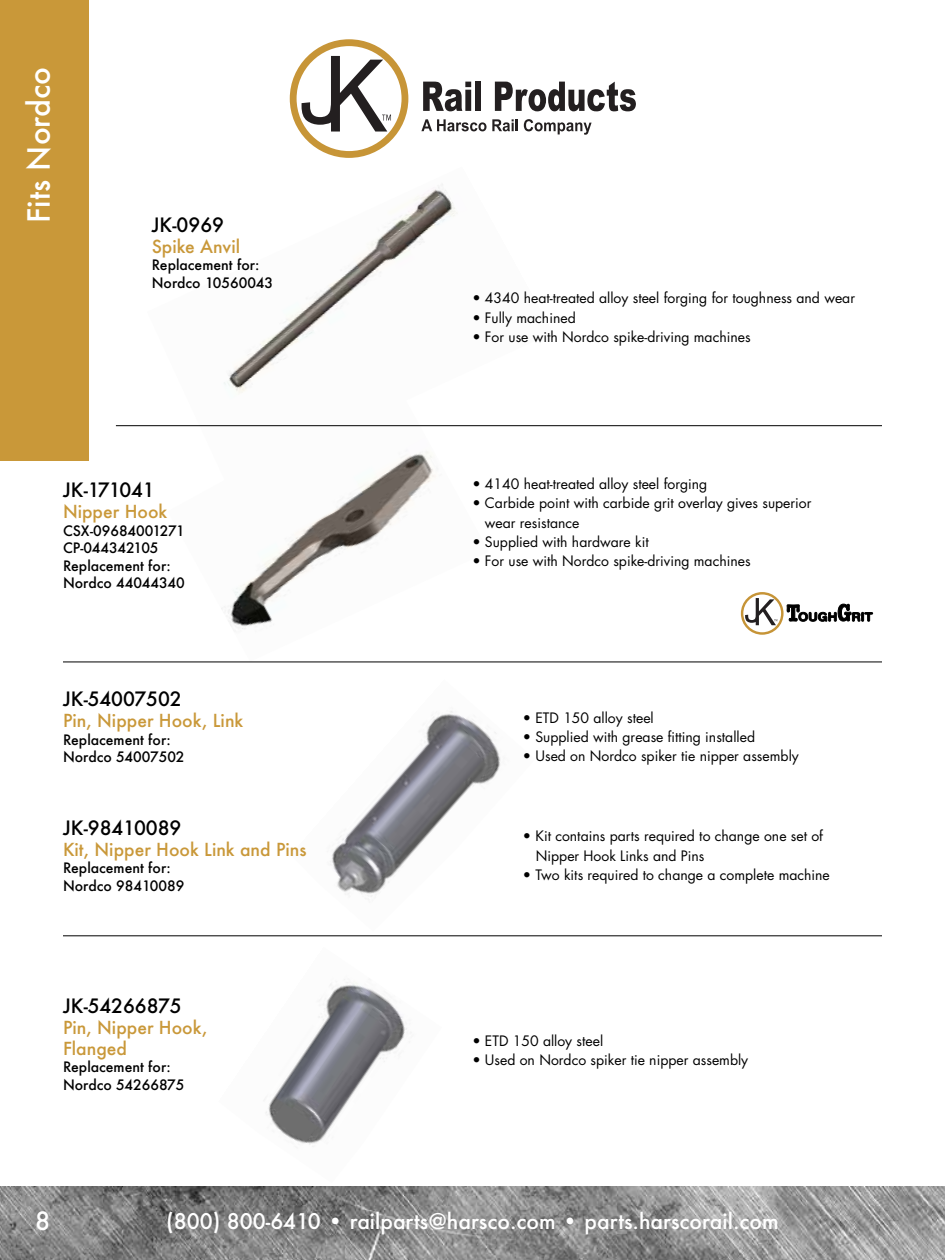
<style>
.page{position:relative;width:945px;height:1260px;background:#fff}
.page>*{position:absolute;margin:0;border:0;box-sizing:border-box;transform-origin:0 0}
.t1{font:500 29.75px "Futura";color:#fff}
.t2{font:500 24.5px "Futura";color:#fff}
.t3{font:500 21px "Futura";color:#fff}
.t4{font:500 19.25px "Futura";color:#000}
.t5{font:500 19.25px "Futura";letter-spacing:-.035em;color:#000}
.t6{font:500 17.5px/21px "Futura";color:#c99839}
.t7{font:14px/19.2px "Futura";color:#000}
.t8{font:500 14px/17.5px "Futura";color:#000}
</style>
<div class="page">
<div style="left:0;top:0;width:89px;height:461px;background:#c99839"></div>
<img style="left:0;top:1186px;width:945px;height:74px">
<svg style="left:290px;top:39px;width:118px;height:119px"></svg>
<svg style="left:423px;top:82px;width:48px;height:29px"></svg>
<div style="left:475px;top:82px;width:6px;height:29px;background:#231f20"></div>
<svg style="left:495px;top:82px;width:141px;height:29px"></svg>
<svg style="left:421px;top:119px;width:97px;height:12px"></svg>
<svg style="left:524px;top:119px;width:68px;height:16px"></svg>
<img style="left:147px;top:184px;width:406px;height:243px">
<img style="left:168px;top:391px;width:321px;height:271px">
<img style="left:330px;top:711px;width:171px;height:186px">
<img style="left:264px;top:979px;width:143px;height:168px">
<hr style="left:63px;top:935px;width:819px;height:1px;background:#000">
<hr style="left:63px;top:662px;width:819px;height:1px;background:#000">
<hr style="left:116px;top:425px;width:766px;height:1px;background:#000">
<svg style="left:741px;top:592px;width:132px;height:43px"></svg>
<h1 class="t1" style="left:18px;top:223px;width:158px;rotate:-90deg">Fits Nordco</h1>
<h3 class="t4" style="left:152px;top:211px;width:74px">JK-0969</h3>
<p class="t6" style="left:152px;top:236px;width:90px">Spike Anvil</p>
<p class="t8" style="left:152px;top:256px;width:123px">Replacement for:<br>Nordco 10560043</p>
<h3 class="t5" style="left:63px;top:477px;width:93px">JK-171041</h3>
<p class="t6" style="left:63px;top:501px;width:106px">Nipper Hook</p>
<p class="t8" style="left:63px;top:522px;width:123px">CSX-09684001271<br>CP-044342105<br>Replacement for:<br>Nordco 44044340</p>
<h3 class="t4" style="left:63px;top:686px;width:120px">JK-54007502</h3>
<p class="t6" style="left:63px;top:710px;width:182px">Pin, Nipper Hook, Link</p>
<p class="t8" style="left:63px;top:731px;width:123px">Replacement for:<br>Nordco 54007502</p>
<h3 class="t4" style="left:63px;top:815px;width:120px">JK-98410089</h3>
<p class="t6" style="left:63px;top:839px;width:245px">Kit, Nipper Hook Link and Pins</p>
<p class="t8" style="left:63px;top:859px;width:123px">Replacement for:<br>Nordco 98410089</p>
<h3 class="t4" style="left:63px;top:992px;width:120px">JK-54266875</h3>
<p class="t6" style="left:63px;top:1017px;width:146px">Pin, Nipper Hook,<br>Flanged</p>
<p class="t8" style="left:63px;top:1058px;width:123px">Replacement for:<br>Nordco 54266875</p>
<p class="t7" style="left:472px;top:288px;width:384px">• 4340 heat-treated alloy steel forging for toughness and wear</p>
<p class="t7" style="left:472px;top:308px;width:105px">• Fully machined</p>
<p class="t7" style="left:472px;top:327px;width:280px">• For use with Nordco spike-driving machines</p>
<p class="t7" style="left:472px;top:474px;width:237px">• 4140 heat-treated alloy steel forging</p>
<p class="t7" style="left:485px;top:493px;width:328px;text-indent:-13px">• Carbide point with carbide grit overlay gives superior wear resistance</p>
<p class="t7" style="left:472px;top:532px;width:178px">• Supplied with hardware kit</p>
<p class="t7" style="left:472px;top:551px;width:280px">• For use with Nordco spike-driving machines</p>
<p class="t7" style="left:523px;top:708px;width:132px">• ETD 150 alloy steel</p>
<p class="t7" style="left:523px;top:727px;width:234px">• Supplied with grease fitting installed</p>
<p class="t7" style="left:523px;top:746px;width:277px">• Used on Nordco spiker tie nipper assembly</p>
<p class="t7" style="left:536px;top:826px;width:289px;text-indent:-13px">• Kit contains parts required to change one set of<br>Nipper Hook Links and Pins</p>
<p class="t7" style="left:523px;top:865px;width:308px">• Two kits required to change a complete machine</p>
<p class="t7" style="left:472px;top:1031px;width:132px">• ETD 150 alloy steel</p>
<p class="t7" style="left:472px;top:1050px;width:277px">• Used on Nordco spiker tie nipper assembly</p>
<h2 class="t2" style="left:35px;top:1204px;width:17px">8</h2>
<h3 class="t3" style="left:166px;top:1207px;width:614px">(800) 800-6410 • railparts@harsco.com • parts.harscorail.com</h3>
</div>
